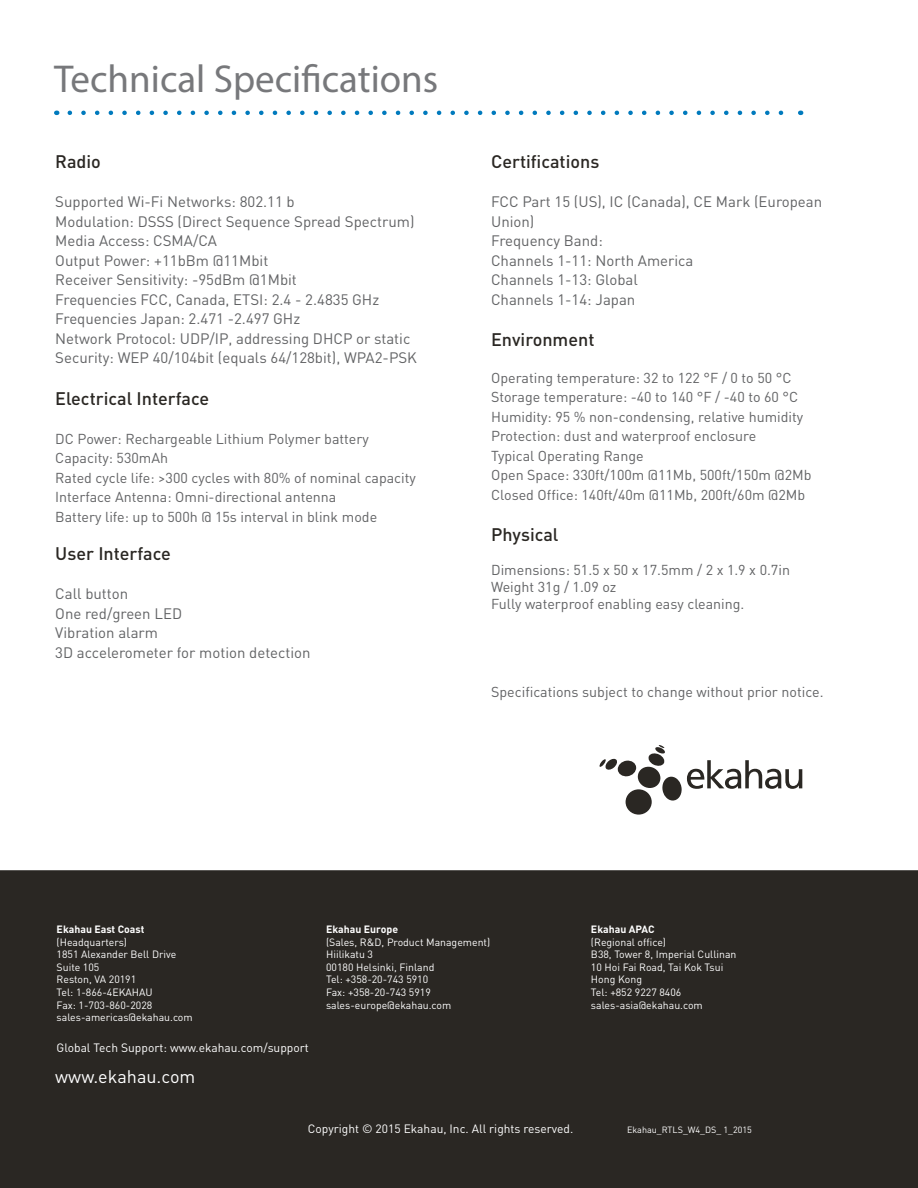
<style>
.page{position:relative;width:918px;height:1188px;background:#fff}
.page>*{position:absolute;margin:0;border:0;box-sizing:border-box;transform-origin:0 0}
.t1{font:39px "Myriad Pro";color:#77787b}
.t2{font:500 18px "DIN Pro";color:#2a2723}
.t3{font:18px "DIN Pro";color:#fff}
.t4{font:15px/19.5px "DIN Pro";color:#626365}
.t5{font:14.25px/19.5px "DIN Pro";color:#626365}
.t6{font:12px "DIN Pro";color:#fff}
.t7{font:10.5px/12.6px "DIN Pro";color:#fff}
.t8{font:700 10.5px "DIN Pro";color:#fff}
.t9{font:9px "DIN Pro";color:#fff}
</style>
<div class="page">
<div style="left:0;top:870px;width:918px;height:318px;background:#2a2723"></div>
<div style="left:626px;top:789px;width:26px;height:26px;background:#2a2723;border-radius:50%"></div>
<div style="left:638px;top:767px;width:23px;height:21px;background:#2a2723;border-radius:50%"></div>
<div style="left:662px;top:777px;width:20px;height:24px;background:#2a2723;border-radius:50%"></div>
<svg style="left:687px;top:760px;width:115px;height:29px"></svg>
<svg style="left:647px;top:745px;width:18px;height:22px"></svg>
<svg style="left:600px;top:758px;width:36px;height:19px"></svg>
<svg style="left:70px;top:111px;width:714px;height:4px"></svg>
<h1 class="t1" style="left:54px;top:55px;width:386px">Technical Specifications</h1>
<p class="t2" style="left:55px;top:150px;width:47px">Radio</p>
<p class="t4" style="left:55px;top:192px;width:363px">Supported Wi-Fi Networks: 802.11 b<br>Modulation: DSSS (Direct Sequence Spread Spectrum)<br>Media Access: CSMA/CA<br>Output Power: +11bBm @11Mbit<br>Receiver Sensitivity: -95dBm @1Mbit<br>Frequencies FCC, Canada, ETSI: 2.4 - 2.4835 GHz Frequencies Japan: 2.471 -2.497 GHz<br>Network Protocol: UDP/IP, addressing DHCP or static Security: WEP 40/104bit (equals 64/128bit), WPA2-PSK</p>
<p class="t2" style="left:55px;top:386px;width:155px">Electrical Interface</p>
<p class="t5" style="left:55px;top:428px;width:362px">DC Power: Rechargeable Lithium Polymer battery Capacity: 530mAh<br>Rated cycle life: &gt;300 cycles with 80% of nominal capacity Interface Antenna: Omni-directional antenna<br>Battery life: up to 500h @ 15s interval in blink mode</p>
<p class="t2" style="left:55px;top:542px;width:117px">User Interface</p>
<p class="t4" style="left:55px;top:583px;width:257px">Call button<br>One red/green LED<br>Vibration alarm<br>3D accelerometer for motion detection</p>
<p class="t2" style="left:491px;top:150px;width:110px">Certifications</p>
<p class="t4" style="left:491px;top:192px;width:333px">FCC Part 15 (US), IC (Canada), CE Mark (European<br>Union)<br>Frequency Band:<br>Channels 1-11: North America<br>Channels 1-13: Global<br>Channels 1-14: Japan</p>
<p class="t2" style="left:491px;top:327px;width:105px">Environment</p>
<p class="t5" style="left:491px;top:367px;width:322px">Operating temperature: 32 to 122 °F / 0 to 50 °C Storage temperature: -40 to 140 °F / -40 to 60 °C Humidity: 95 % non-condensing, relative humidity Protection: dust and waterproof enclosure<br>Typical Operating Range<br>Open Space: 330ft/100m @11Mb, 500ft/150m @2Mb Closed Office: 140ft/40m @11Mb, 200ft/60m @2Mb</p>
<p class="t2" style="left:491px;top:522px;width:69px">Physical</p>
<p class="t5" style="left:491px;top:561px;width:300px;line-height:17.1px">Dimensions: 51.5 x 50 x 17.5mm / 2 x 1.9 x 0.7in<br>Weight 31g / 1.09 oz<br>Fully waterproof enabling easy cleaning.</p>
<p class="t5" style="left:491px;top:682px;width:334px">Specifications subject to change without prior notice.</p>
<p class="t8" style="left:57px;top:922px;width:89px">Ekahau East Coast</p>
<p class="t7" style="left:57px;top:935px;width:138px">(Headquarters)<br>1851 Alexander Bell Drive<br>Suite 105<br>Reston, VA 20191<br>Tel: 1-866-4EKAHAU<br>Fax: 1-703-860-2028 sales-americas@ekahau.com</p>
<p class="t6" style="left:57px;top:1039px;width:254px">Global Tech Support: www.ekahau.com/support</p>
<p class="t3" style="left:55px;top:1064px;width:142px">www.ekahau.com</p>
<p class="t8" style="left:326px;top:922px;width:74px">Ekahau Europe</p>
<p class="t7" style="left:326px;top:935px;width:166px">(Sales, R&amp;D, Product Management)<br>Hiilikatu 3<br>00180 Helsinki, Finland<br>Tel: +358-20-743 5910<br>Fax: +358-20-743 5919 sales-europe@ekahau.com</p>
<p class="t8" style="left:591px;top:922px;width:65px">Ekahau APAC</p>
<p class="t7" style="left:591px;top:935px;width:147px">(Regional office)<br>B38, Tower 8, Imperial Cullinan<br>10 Hoi Fai Road, Tai Kok Tsui<br>Hong Kong<br>Tel: +852 9227 8406 sales-asia@ekahau.com</p>
<p class="t6" style="left:308px;top:1120px;width:267px">Copyright © 2015 Ekahau, Inc. All rights reserved.</p>
<p class="t9" style="left:627px;top:1123px;width:126px">Ekahau_RTLS_W4_DS_ 1_2015</p>
</div>
